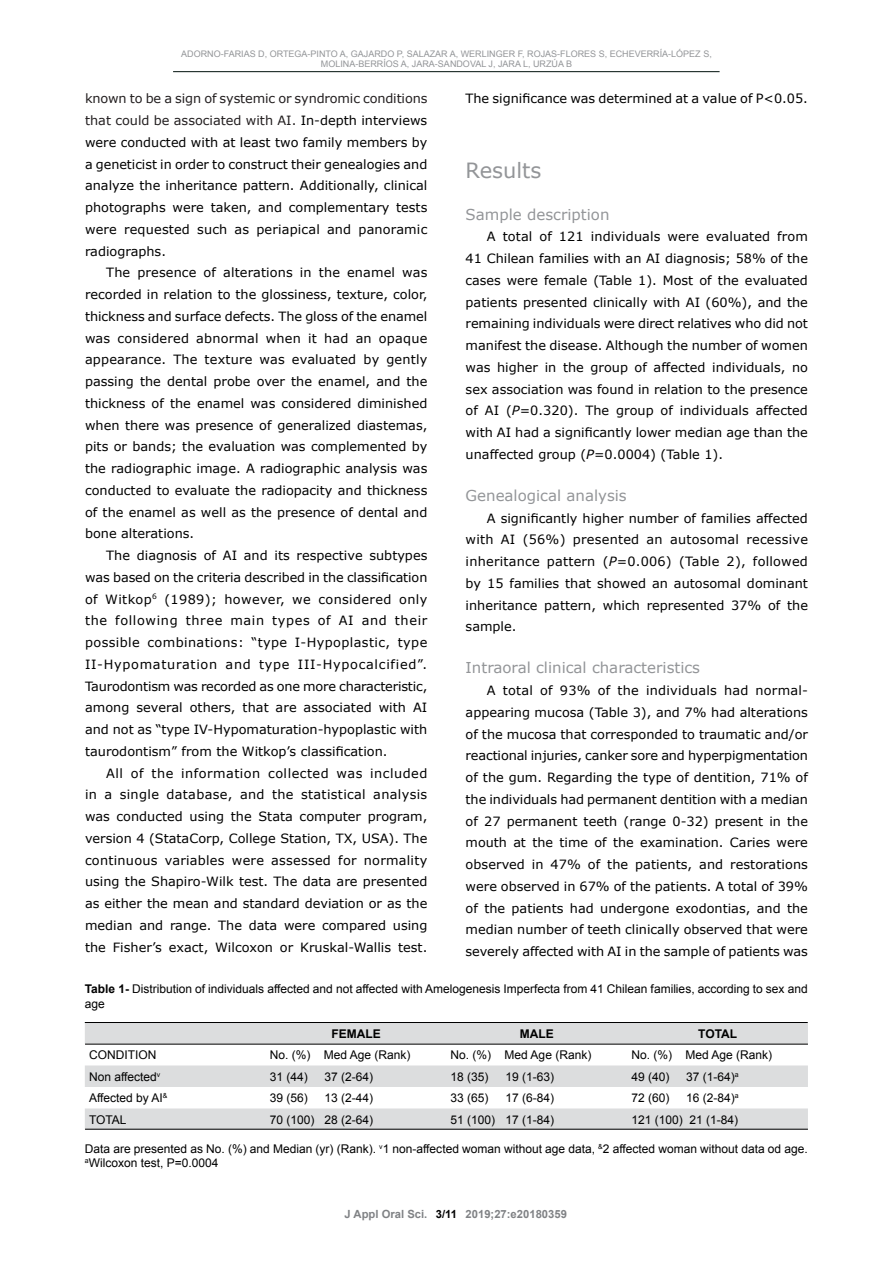
<style>
.page{position:relative;width:893px;height:1263px;background:#fff}
.page>*{position:absolute;margin:0;border:0;box-sizing:border-box;transform-origin:0 0}
.t1{font:21px "Verdana";color:#939598}
.t2{font:15px "Verdana";color:#939598}
.t3{font:12.75px/21.8px "Verdana";color:#000;text-align:justify}
.t4{font:12px/14.4px "Arial";color:#000}
.t5{font:700 12px "Arial";color:#000}
.t6{font:700 11.25px "Arial";color:#808285}
.t7{font:9px/10.8px "Arial";color:#939598;text-align:center}
.s1{color:#231f20}
.s2{font-style:italic}
.s3{font-weight:700}
.s4{color:#000}
</style>
<div class="page">
<hr style="left:173px;top:71px;width:547px;height:1px;background:#00110d">
<svg style="left:85px;top:1023px;width:723px;height:106px;fill:#dcddde"></svg>
<hr style="left:85px;top:1022px;width:723px;height:1px;background:#000">
<hr style="left:85px;top:1044px;width:723px;height:1px;background:#000">
<hr style="left:85px;top:1129px;width:723px;height:1px;background:#000">
<p class="t7" style="left:181px;top:48px;width:532px">ADORNO-FARIAS D, ORTEGA-PINTO A, GAJARDO P, SALAZAR A, WERLINGER F, ROJAS-FLORES S, ECHEVERRÍA-LÓPEZ S,<br>MOLINA-BERRÍOS A, JARA-SANDOVAL J, JARA L, URZÚA B</p>
<p class="t3" style="left:85px;top:88px;width:344px"><span class="s1">known to be a sign of systemic or syndromic conditions that could be associated with AI.</span> In-depth interviews were conducted with at least two family members by a geneticist in order to construct their genealogies and analyze the inheritance pattern. Additionally, clinical photographs were taken, and complementary tests were requested such as periapical and panoramic radiographs.</p>
<p class="t3" style="left:85px;top:262px;width:344px;text-indent:21px">The presence of alterations in the enamel was recorded in relation to the glossiness, texture, color, thickness and surface defects. The gloss of the enamel was considered abnormal when it had an opaque appearance. The texture was evaluated by gently passing the dental probe over the enamel, and the thickness of the enamel was considered diminished when there was presence of generalized diastemas, pits or bands; the evaluation was complemented by the radiographic image. A radiographic analysis was conducted to evaluate the radiopacity and thickness of the enamel as well as the presence of dental and bone alterations.</p>
<p class="t3" style="left:85px;top:544px;width:344px;text-indent:21px">The diagnosis of AI and its respective subtypes was based on the criteria described in the classification of Witkop<sup>6</sup> (1989); however, we considered only the following three main types of AI and their possible combinations: “type I-Hypoplastic, type II-Hypomaturation and type III-Hypocalcified”.<br>Taurodontism was recorded as one more characteristic, among several others, that are associated with AI and not as “type IV-Hypomaturation-hypoplastic with taurodontism” from the Witkop’s classification.</p>
<p class="t3" style="left:85px;top:762px;width:344px;text-indent:21px">All of the information collected was included in a single database, and the statistical analysis was conducted using the Stata computer program, version 4 (StataCorp, College Station, TX, USA). The continuous variables were assessed for normality using the Shapiro-Wilk test. The data are presented as either the mean and standard deviation or as the median and range. The data were compared using the Fisher’s exact, Wilcoxon or Kruskal-Wallis test.</p>
<p class="t3" style="left:466px;top:88px;width:344px">The significance was determined at a value of P&lt;0.05.</p>
<h1 class="t1" style="left:466px;top:155px;width:77px">Results</h1>
<p class="t2" style="left:466px;top:204px;width:145px">Sample description</p>
<p class="t3" style="left:466px;top:226px;width:344px;text-indent:21px">A total of 121 individuals were evaluated from 41 Chilean families with an AI diagnosis; 58% of the cases were female (Table 1). Most of the evaluated patients presented clinically with AI (60%), and the remaining individuals were direct relatives who did not manifest the disease. Although the number of women was higher in the group of affected individuals, no sex association was found in relation to the presence of AI (<span class="s2">P</span>=0.320). The group of individuals affected with AI had a significantly lower median age than the unaffected group (<span class="s2">P</span>=0.0004) (Table 1).</p>
<p class="t2" style="left:466px;top:485px;width:163px">Genealogical analysis</p>
<p class="t3" style="left:466px;top:507px;width:344px;text-indent:21px">A significantly higher number of families affected with AI (56%) presented an autosomal recessive inheritance pattern (<span class="s2">P</span>=0.006) (Table 2), followed by 15 families that showed an autosomal dominant inheritance pattern, which represented 37% of the sample.</p>
<p class="t2" style="left:466px;top:658px;width:236px">Intraoral clinical characteristics</p>
<p class="t3" style="left:466px;top:679px;width:344px;text-indent:21px">A total of 93% of the individuals had normal&shy;appearing mucosa (Table 3), and 7% had alterations of the mucosa that corresponded to traumatic and/or reactional injuries, canker sore and hyperpigmentation of the gum. Regarding the type of dentition, 71% of the individuals had permanent dentition with a median of 27 permanent teeth (range 0-32) present in the mouth at the time of the examination. Caries were observed in 47% of the patients, and restorations were observed in 67% of the patients. A total of 39% of the patients had undergone exodontias, and the median number of teeth clinically observed that were severely affected with AI in the sample of patients was</p>
<p class="t4" style="left:85px;top:982px;width:724px"><span class="s3">Table 1-</span> Distribution of individuals affected and not affected with Amelogenesis Imperfecta from 41 Chilean families, according to sex and age</p>
<p class="t5" style="left:331px;top:1025px;width:51px">FEMALE</p>
<p class="t5" style="left:520px;top:1025px;width:35px">MALE</p>
<p class="t5" style="left:698px;top:1025px;width:40px">TOTAL</p>
<p class="t4" style="left:89px;top:1048px;width:69px">CONDITION</p>
<p class="t4" style="left:270px;top:1048px;width:142px">No. (%) Med Age (Rank)</p>
<p class="t4" style="left:451px;top:1048px;width:142px">No. (%) Med Age (Rank)</p>
<p class="t4" style="left:631px;top:1048px;width:142px">No. (%) Med Age (Rank)</p>
<p class="t4" style="left:89px;top:1069px;width:73px">Non affected<sup>v</sup></p>
<p class="t4" style="left:270px;top:1069px;width:40px">31 (44)</p>
<p class="t4" style="left:325px;top:1069px;width:50px">37 (2-64)</p>
<p class="t4" style="left:451px;top:1069px;width:40px">18 (35)</p>
<p class="t4" style="left:505px;top:1069px;width:50px">19 (1-63)</p>
<p class="t4" style="left:631px;top:1069px;width:40px">49 (40)</p>
<p class="t4" style="left:686px;top:1069px;width:54px">37 (1-64)<sup>a</sup></p>
<p class="t4" style="left:89px;top:1091px;width:80px">Affected by AI<sup>&amp;</sup></p>
<p class="t4" style="left:270px;top:1091px;width:40px">39 (56)</p>
<p class="t4" style="left:325px;top:1091px;width:50px">13 (2-44)</p>
<p class="t4" style="left:451px;top:1091px;width:40px">33 (65)</p>
<p class="t4" style="left:505px;top:1091px;width:50px">17 (6-84)</p>
<p class="t4" style="left:631px;top:1091px;width:40px">72 (60)</p>
<p class="t4" style="left:686px;top:1091px;width:54px">16 (2-84)<sup>a</sup></p>
<p class="t4" style="left:89px;top:1112px;width:39px">TOTAL</p>
<p class="t4" style="left:270px;top:1112px;width:105px">70 (100) 28 (2-64)</p>
<p class="t4" style="left:451px;top:1112px;width:105px">51 (100) 17 (1-84)</p>
<p class="t4" style="left:631px;top:1112px;width:108px">121 (100) 21 (1-84)</p>
<p class="t4" style="left:85px;top:1141px;width:724px">Data are presented as No. (%) and Median (yr) (Rank). <sup>v</sup>1 non-affected woman without age data, <sup>&amp;</sup>2 affected woman without data od age. <sup>a</sup>Wilcoxon test, P=0.0004</p>
<p class="t6" style="left:345px;top:1206px;width:224px">J Appl Oral Sci. <span class="s4">3/11</span> 2019;27:e20180359</p>
</div>
